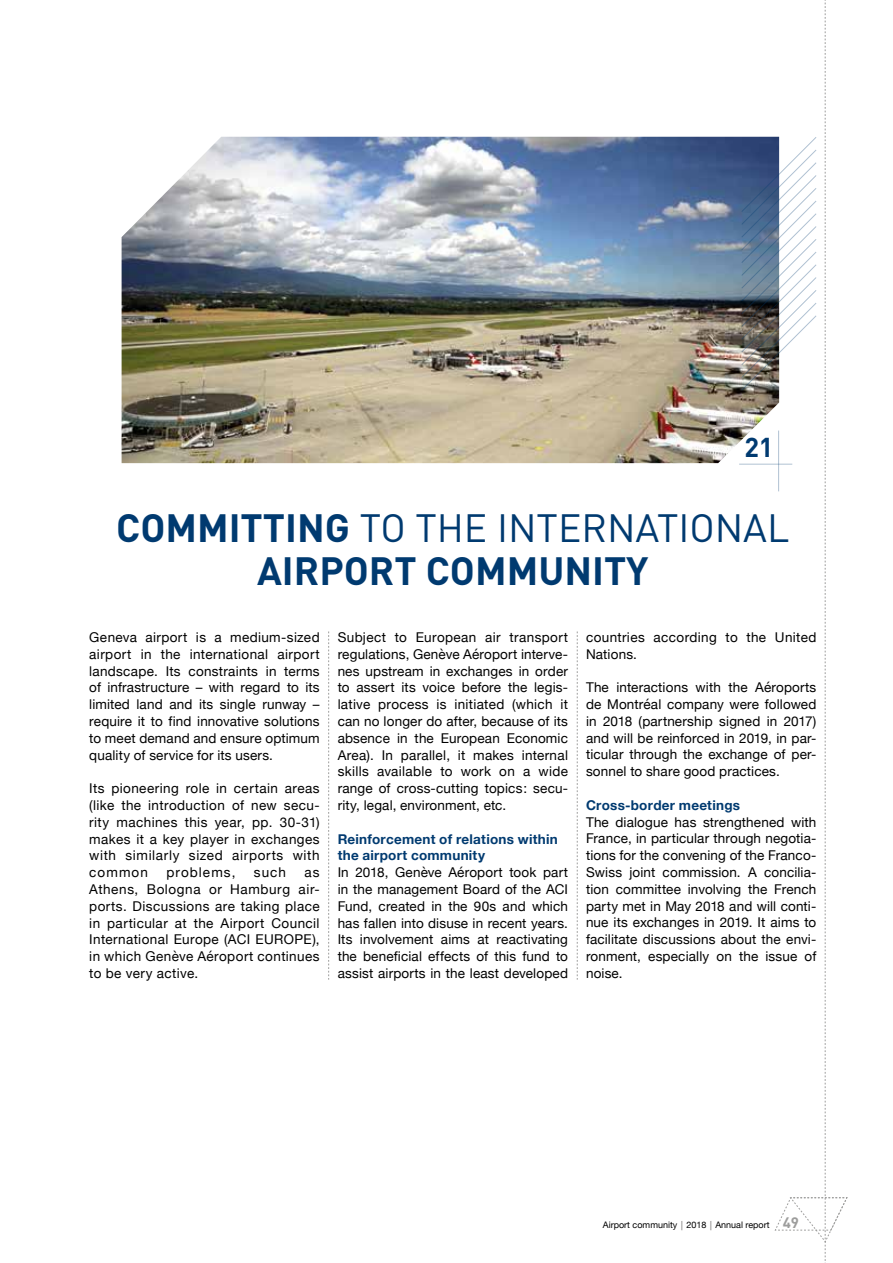
<style>
.page{position:relative;width:893px;height:1263px;background:#fff}
.page>*{position:absolute;margin:0;border:0;box-sizing:border-box;transform-origin:0 0}
.t1{font:700 39px/43.5px "DIN";color:#003a70;text-align:center}
.t2{font:700 27px "DIN";color:#003a70}
.t3{font:13.5px/16.8px "Helvetica Neue";letter-spacing:.015em;color:#000;text-align:justify}
.t4{font:700 13.5px/16.8px "Helvetica Neue";letter-spacing:.02em;color:#003a70}
.t5{font:13.5px "Helvetica Neue";letter-spacing:.08em;color:#000}
.t6{font:9px "Helvetica Neue";color:#000}
.s1{font-weight:400}
.s2{color:#706f6f}
.s3{font-family:"DIN";font-weight:700;font-size:15px;color:#9d9d9c}
</style>
<div class="page">
<img style="left:122px;top:137px;width:619px;height:326px">
<hr style="left:739px;top:464px;width:53px;height:1px;background:#003a70">
<svg style="left:741px;top:0;width:107px;height:1263px"></svg>
<svg style="left:328px;top:631px;width:1px;height:349px"></svg>
<svg style="left:577px;top:631px;width:1px;height:349px"></svg>
<h2 class="t2" style="left:745px;top:430px;width:30px">21</h2>
<h1 class="t1" style="left:116px;top:504px;width:675px">COMMITTING <span class="s1">TO THE INTERNATIONAL<br></span>AIRPORT COMMUNITY</h1>
<p class="t3" style="left:89px;top:630px;width:232px">Geneva airport is a medium-sized airport in the international airport landscape. Its constraints in terms of infrastructure – with regard to its limited land and its single runway – require it to find innovative solutions to meet demand and ensure optimum quality of service for its users.</p>
<p class="t3" style="left:89px;top:781px;width:232px">Its pioneering role in certain areas (like the introduction of new secu&shy;rity machines this year, pp. 30-31) makes it a key player in exchanges with similarly sized airports with common</p>
<p class="t5" style="left:166px;top:863px;width:71px">problems,</p>
<p class="t3" style="left:254px;top:865px;width:34px">such</p>
<p class="t3" style="left:89px;top:865px;width:232px;text-indent:215px">as Athens, Bologna or Hamburg air&shy;ports. Discussions are taking place in particular at the Airport Council International Europe (ACI EUROPE), in which Genève Aéroport continues to be very active.</p>
<p class="t3" style="left:338px;top:629px;width:232px">Subject to European air transport regulations, Genève Aéroport interve&shy;nes upstream in exchanges in order to assert its voice before the legis&shy;lative process is initiated (which it can no longer do after, because of its absence in the European Economic Area). In parallel, it makes internal skills available to work on a wide range of cross-cutting topics : secu&shy;rity, legal, environment, etc.</p>
<p class="t4" style="left:338px;top:831px;width:222px">Reinforcement of relations within the airport community</p>
<p class="t3" style="left:338px;top:865px;width:232px">In 2018, Genève Aéroport took part in the management Board of the ACI Fund, created in the 90s and which has fallen into disuse in recent years.<br>Its involvement aims at reactivating the beneficial effects of this fund to assist airports in the least developed</p>
<p class="t3" style="left:586px;top:629px;width:232px">countries according to the United<br>Nations.</p>
<p class="t3" style="left:586px;top:680px;width:232px">The interactions with the Aéroports de Montréal company were followed in 2018 (partnership signed in 2017) and will be reinforced in 2019, in par&shy;ticular through the exchange of per&shy;sonnel to share good practices.</p>
<p class="t4" style="left:586px;top:797px;width:156px">Cross-border meetings</p>
<p class="t3" style="left:586px;top:814px;width:232px">The dialogue has strengthened with France, in particular through negotia&shy;tions for the convening of the Franco-Swiss joint commission. A concilia&shy;tion committee involving the French party met in May 2018 and will conti&shy;nue its exchanges in 2019. It aims to facilitate discussions about the envi&shy;ronment, especially on the issue of noise.</p>
<p class="t6" style="left:603px;top:1218px;width:198px">Airport community<span class="s2">│</span>2018<span class="s2">│</span>Annual report <span class="s3">49</span></p>
</div>
